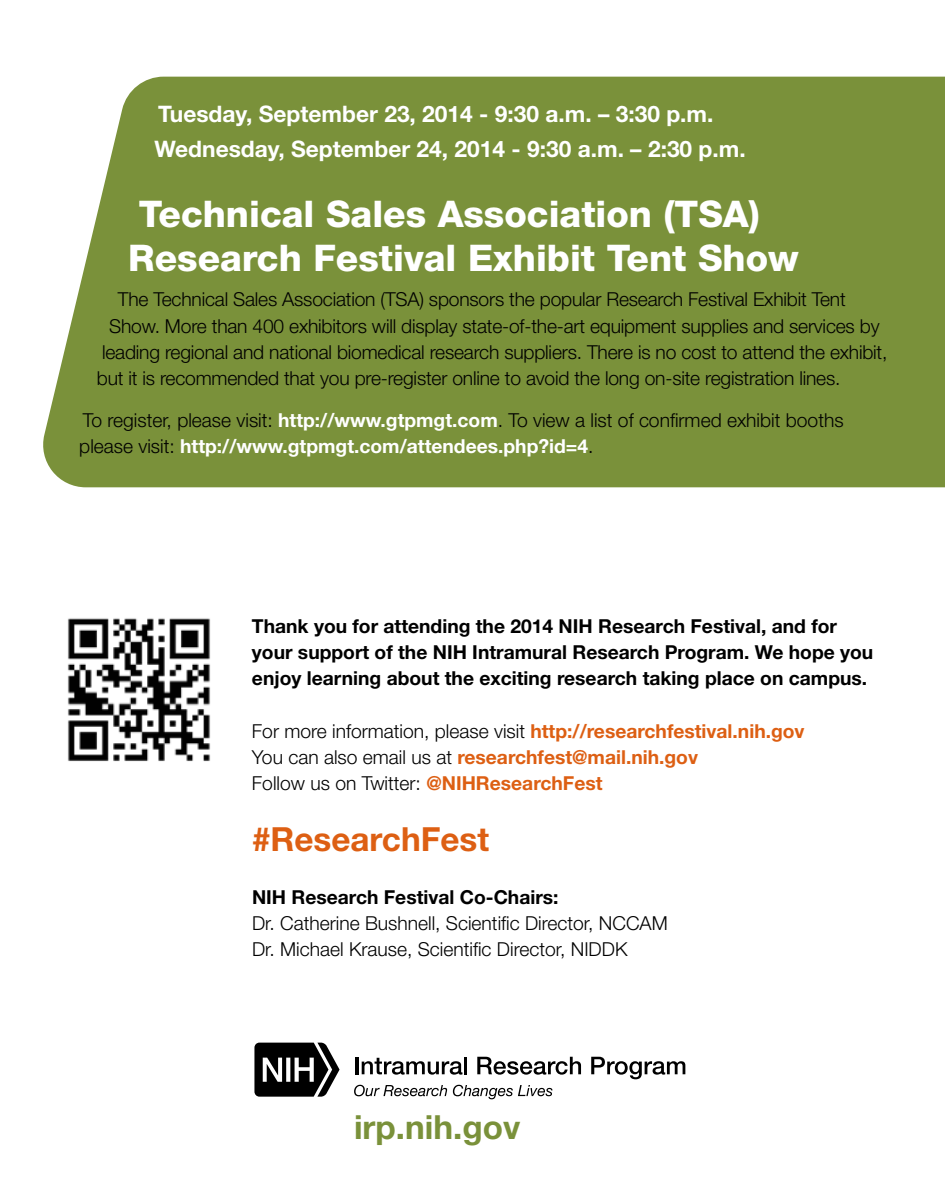
<style>
.page{position:relative;width:945px;height:1197px;background:#fff}
.page>*{position:absolute;margin:0;border:0;box-sizing:border-box;transform-origin:0 0}
.t1{font:800 36.75px/44.1px "Helvetica Neue LT Std";color:#fff}
.t2{font:700 33.25px "Helvetica Neue LT Std";color:#dd5f13}
.t3{font:700 33.25px "Helvetica Neue LT Std";color:#7a913a}
.t4{font:700 22.75px/35px "Helvetica Neue LT Std";color:#fff}
.t5{font:300 19.25px/26.2px "Helvetica Neue LT Std";letter-spacing:-.01em;color:#000}
.t6{font:700 19.25px/26.2px "Helvetica Neue LT Std";color:#000}
.t7{font:700 19.25px/26.2px "Helvetica Neue LT Std";color:#dd5f13}
.s1{font-weight:700;color:#fff}
.s2{font-weight:300;color:#000}
</style>
<div class="page">
<div style="left:43px;top:77px;width:902px;height:410px;background:#7a913a"></div>
<img style="left:67px;top:618px;width:144px;height:144px">
<hr style="left:355px;top:1057px;width:3px;height:17px;background:#000">
<svg style="left:362px;top:1058px;width:100px;height:17px"></svg>
<hr style="left:464px;top:1057px;width:3px;height:17px;background:#000">
<svg style="left:477px;top:1057px;width:104px;height:18px"></svg>
<svg style="left:591px;top:1057px;width:94px;height:22px"></svg>
<svg style="left:354px;top:1085px;width:93px;height:11px"></svg>
<svg style="left:453px;top:1085px;width:99px;height:14px"></svg>
<svg style="left:254px;top:1043px;width:86px;height:54px"></svg>
<p class="t4" style="left:155px;top:96px;width:593px">Tuesday, September 23, 2014 - 9:30 a.m. – 3:30 p.m.<br>Wednesday, September 24, 2014 - 9:30 a.m. – 2:30 p.m.</p>
<h1 class="t1" style="left:128px;top:192px;width:672px">Technical Sales Association (TSA)<br>Research Festival Exhibit Tent Show</h1>
<p class="t5" style="left:118px;top:286px;width:729px">The Technical Sales Association (TSA) sponsors the popular Research Festival Exhibit Tent</p>
<p class="t5" style="left:109px;top:312px;width:772px">Show. More than 400 exhibitors will display state-of-the-art equipment supplies and services by</p>
<p class="t5" style="left:102px;top:338px;width:787px">leading regional and national biomedical research suppliers. There is no cost to attend the exhibit,</p>
<p class="t5" style="left:97px;top:365px;width:745px">but it is recommended that you pre-register online to avoid the long on-site registration lines.</p>
<p class="t5" style="left:79px;top:407px;width:766px">To register, please visit: <span class="s1">http://www.gtpmgt.com</span>. To view a list of confirmed exhibit booths please visit: <span class="s1">http://www.gtpmgt.com/attendees.php?id=4</span>.</p>
<p class="t6" style="left:252px;top:612px;width:623px">Thank you for attending the 2014 NIH Research Festival, and for your support of the NIH Intramural Research Program. We hope you enjoy learning about the exciting research taking place on campus.</p>
<p class="t7" style="left:252px;top:717px;width:554px"><span class="s2">For more information, please visit</span> http://researchfestival.nih.gov<br><span class="s2">You can also email us at</span> researchfest@mail.nih.gov<br><span class="s2">Follow us on Twitter:</span> @NIHResearchFest</p>
<h2 class="t2" style="left:252px;top:819px;width:239px">#ResearchFest</h2>
<p class="t6" style="left:252px;top:884px;width:308px">NIH Research Festival Co-Chairs:</p>
<p class="t5" style="left:252px;top:910px;width:417px">Dr. Catherine Bushnell, Scientific Director, NCCAM<br>Dr. Michael Krause, Scientific Director, NIDDK</p>
<h2 class="t3" style="left:354px;top:1106px;width:168px">irp.nih.gov</h2>
</div>
